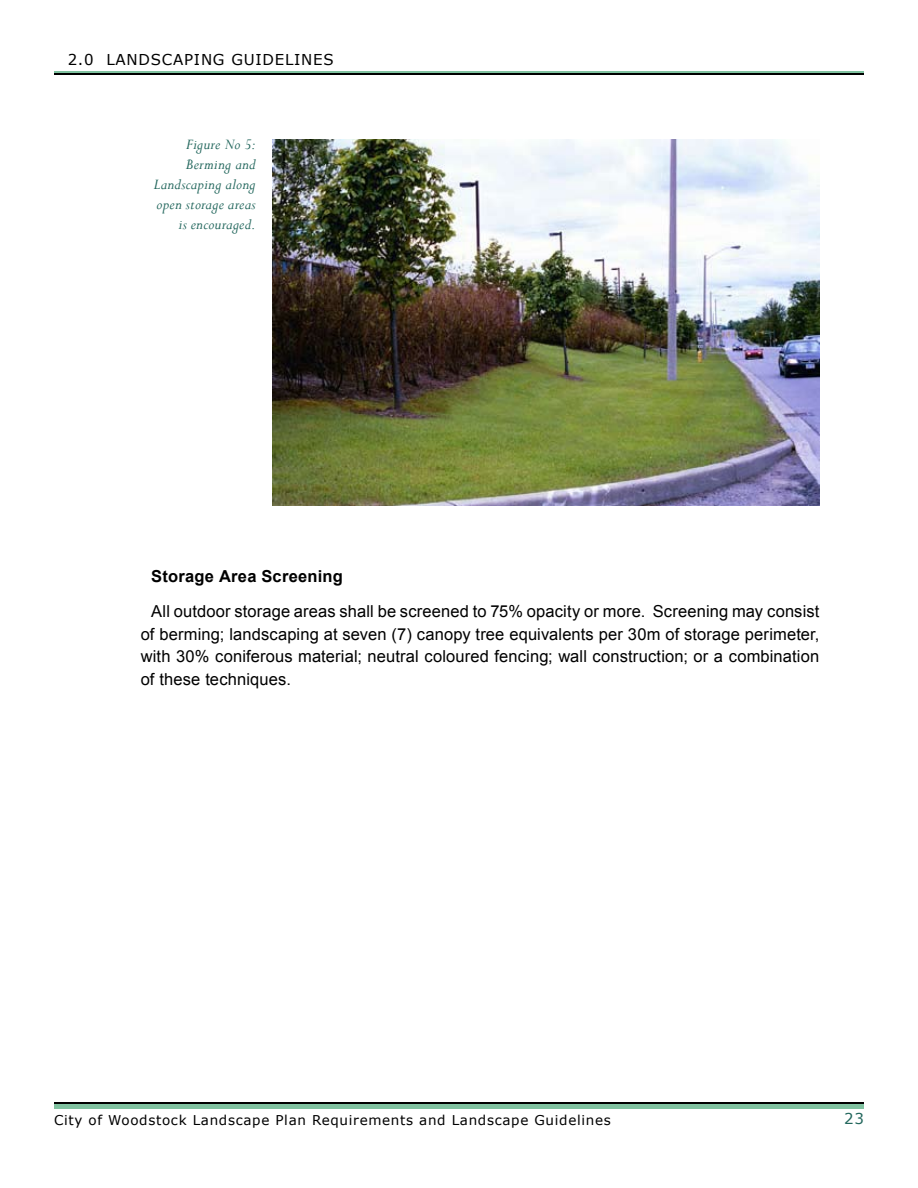
<style>
.page{position:relative;width:918px;height:1188px;background:#fff}
.page>*{position:absolute;margin:0;border:0;box-sizing:border-box;transform-origin:0 0}
.t1{font:16.5px/22.5px "Arial";letter-spacing:.01em;color:#000;text-align:justify}
.t2{font:italic 16.5px/19.8px "Perpetua";letter-spacing:.01em;color:#23675d;text-align:right}
.t3{font:700 16.5px "Arial";letter-spacing:.015em;color:#000}
.t4{font:15px "Verdana";letter-spacing:.05em;color:#000}
.t5{font:15px "Verdana";color:#23675d}
.t6{font:13.5px "Verdana";letter-spacing:.05em;color:#000}
</style>
<div class="page">
<div style="left:54px;top:1104px;width:810px;height:5px;background:#80c2a0"></div>
<hr style="left:54px;top:1102px;width:810px;height:2px;background:#000">
<hr style="left:54px;top:71px;width:810px;height:1px;background:#008541">
<hr style="left:54px;top:73px;width:810px;height:2px;background:#000">
<img style="left:273px;top:139px;width:546px;height:367px">
<p class="t4" style="left:68px;top:50px;width:268px">2.0 LANDSCAPING GUIDELINES</p>
<p class="t2" style="left:154px;top:134px;width:104px">Figure No 5:<br>Berming and<br>Landscaping along open storage areas is encouraged.</p>
<p class="t3" style="left:151px;top:565px;width:193px">Storage Area Screening</p>
<p class="t1" style="left:141px;top:600px;width:680px;text-indent:10px">All outdoor storage areas shall be screened to 75% opacity or more. Screening may consist of berming; landscaping at seven (7) canopy tree equivalents per 30m of storage perimeter, with 30% coniferous material; neutral coloured fencing; wall construction; or a combination of these techniques.</p>
<p class="t6" style="left:54px;top:1112px;width:558px">City of Woodstock Landscape Plan Requirements and Landscape Guidelines</p>
<p class="t5" style="left:844px;top:1109px;width:21px">23</p>
</div>
